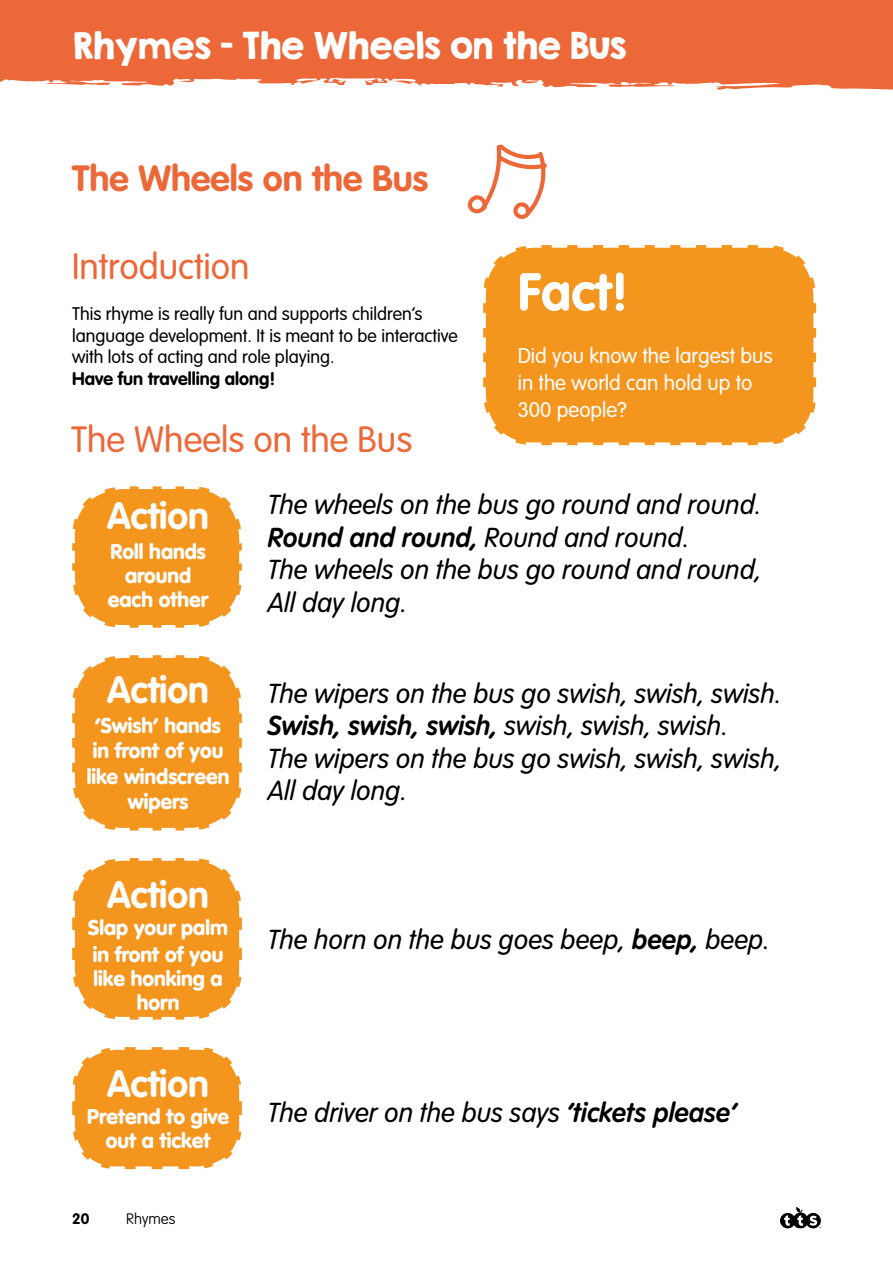
<style>
.page{position:relative;width:893px;height:1263px;background:#fff}
.page>*{position:absolute;margin:0;border:0;box-sizing:border-box;transform-origin:0 0}
.t1{font:700 52.5px "VAG Rounded Std";color:#fff}
.t2{font:700 37.5px "VAG Rounded Std";color:#fff}
.t3{font:300 36px "VAG Rounded Std";color:#ec6839}
.t4{font:700 36px "VAG Rounded Std";color:#ec6839}
.t5{font:33px "KG Second Chances Solid";color:#fff}
.t6{font:italic 27px/32.4px "VAG Rounded Next";color:#000}
.t7{font:900 21px/24px "VAG Rounded Std";color:#fff;text-align:center}
.t8{font:300 21px/27px "VAG Rounded Std";color:#fff}
.t9{font:300 18px/21.6px "VAG Rounded Std";color:#000}
.t10{font:700 18px "VAG Rounded Std";color:#000}
.t11{font:100 15px "VAG Rounded Std";color:#000}
.t12{font:700 15px "VAG Rounded Std";color:#000}
.s1{font-weight:600}
</style>
<div class="page">
<svg style="left:0;top:0;width:893px;height:90px;background:#ed7247"></svg>
<svg style="left:72px;top:486px;width:170px;height:142px;background:#f5a23a"></svg>
<svg style="left:72px;top:655px;width:170px;height:176px;background:#f5a036"></svg>
<svg style="left:72px;top:858px;width:170px;height:162px;background:#f5a037"></svg>
<svg style="left:72px;top:1047px;width:170px;height:123px;background:#f5a23a"></svg>
<svg style="left:467px;top:144px;width:80px;height:75px"></svg>
<svg style="left:780px;top:1207px;width:41px;height:21px"></svg>
<div style="left:483px;top:245px;width:334px;height:201px;background:#f4951e"></div>
<p class="t5" style="left:73px;top:24px;width:555px">Rhymes - The Wheels on the Bus</p>
<h3 class="t4" style="left:72px;top:158px;width:357px">The Wheels on the Bus</h3>
<h3 class="t3" style="left:72px;top:245px;width:179px">Introduction</h3>
<p class="t9" style="left:72px;top:304px;width:387px">This rhyme is really fun and supports children’s language development. It is meant to be interactive with lots of acting and role playing.</p>
<p class="t10" style="left:72px;top:368px;width:205px">Have fun travelling along!</p>
<h3 class="t3" style="left:71px;top:419px;width:343px">The Wheels on the Bus</h3>
<h1 class="t1" style="left:518px;top:261px;width:112px">Fact!</h1>
<p class="t8" style="left:518px;top:343px;width:257px">Did you know the largest bus in the world can hold up to<br>300 people?</p>
<h2 class="t2" style="left:107px;top:494px;width:104px">Action</h2>
<p class="t7" style="left:108px;top:541px;width:102px">Roll hands around each other</p>
<h2 class="t2" style="left:107px;top:667px;width:104px">Action</h2>
<p class="t7" style="left:87px;top:713px;width:144px;line-height:25.5px">‘Swish’ hands in front of you like windscreen wipers</p>
<h2 class="t2" style="left:107px;top:872px;width:104px">Action</h2>
<p class="t7" style="left:88px;top:914px;width:141px;line-height:27px;text-align:left">Slap your palm in front of you</p>
<p class="t7" style="left:94px;top:967px;width:131px">like honking a horn</p>
<h2 class="t2" style="left:107px;top:1061px;width:104px">Action</h2>
<p class="t7" style="left:87px;top:1105px;width:144px">Pretend to give out a ticket</p>
<p class="t12" style="left:72px;top:1209px;width:19px">20</p>
<p class="t11" style="left:126px;top:1210px;width:51px">Rhymes</p>
<p class="t6" style="left:268px;top:489px;width:495px">The wheels on the bus go round and round.<br><span class="s1">Round and round,</span> Round and round.<br>The wheels on the bus go round and round,<br>All day long.</p>
<p class="t6" style="left:268px;top:678px;width:515px">The wipers on the bus go swish, swish, swish.<br><span class="s1">Swish, swish, swish,</span> swish, swish, swish.<br>The wipers on the bus go swish, swish, swish, All day long.</p>
<p class="t6" style="left:268px;top:924px;width:503px">The horn on the bus goes beep, <span class="s1">beep,</span> beep.</p>
<p class="t6" style="left:268px;top:1096px;width:470px">The driver on the bus says <span class="s1">‘tickets please’</span></p>
</div>
